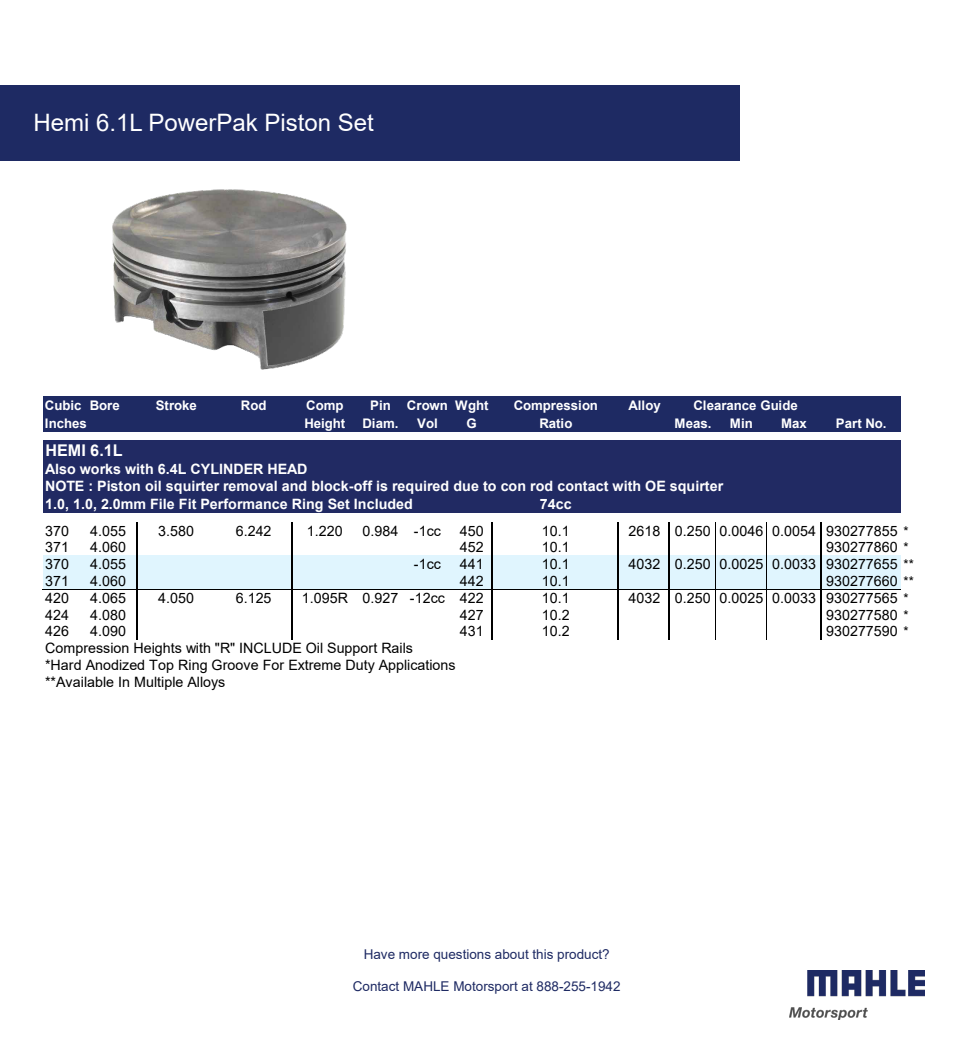
<style>
.page{position:relative;width:960px;height:1060px;background:#fff}
.page>*{position:absolute;margin:0;border:0;box-sizing:border-box;transform-origin:0 0}
.t1{font:24px "Arial";color:#fff}
.t2{font:700 16.15px "Arial";letter-spacing:.005em;color:#fff}
.t3{font:14.25px/16.8px "Arial";letter-spacing:.005em;color:#000}
.t4{font:700 14.25px/17.6px "Arial";letter-spacing:.005em;color:#fff}
.t5{font:13.5px "Arial";color:#1e2a63}
.t6{font:700 13.2px "Arial";color:#fff}
.s1{font-size:13.2px}
</style>
<div class="page">
<div style="left:43px;top:397px;width:858px;height:35px;background:#1e2a63"></div>
<div style="left:43px;top:440px;width:858px;height:73px;background:#212a63"></div>
<div style="left:43px;top:556px;width:858px;height:33px;background:#e0f5fe"></div>
<hr style="left:42px;top:589px;width:94px;height:1px;background:#000">
<hr style="left:138px;top:589px;width:153px;height:1px;background:#000">
<hr style="left:293px;top:589px;width:198px;height:1px;background:#000">
<hr style="left:493px;top:589px;width:124px;height:1px;background:#000">
<hr style="left:619px;top:589px;width:49px;height:1px;background:#000">
<hr style="left:670px;top:589px;width:150px;height:1px;background:#000">
<hr style="left:136px;top:522px;width:2px;height:118px;background:#000">
<hr style="left:291px;top:522px;width:2px;height:118px;background:#000">
<hr style="left:491px;top:522px;width:2px;height:118px;background:#000">
<hr style="left:617px;top:522px;width:2px;height:118px;background:#000">
<hr style="left:668px;top:522px;width:2px;height:118px;background:#000">
<hr style="left:715px;top:522px;width:1px;height:118px;background:#000">
<hr style="left:766px;top:522px;width:1px;height:118px;background:#000">
<hr style="left:820px;top:522px;width:1px;height:118px;background:#000">
<hr style="left:821px;top:589px;width:80px;height:1px;background:#000">
<img style="left:790px;top:970px;width:135px;height:50px">
<div style="left:0;top:85px;width:740px;height:76px;background:#1e2a63"></div>
<img style="left:112px;top:189px;width:235px;height:181px">
<h1 class="t1" style="left:33px;top:106px;width:342px">Hemi 6.1L PowerPak Piston Set</h1>
<p class="t6" style="left:45px;top:396px;width:76px">Cubic Bore</p>
<p class="t6" style="left:156px;top:396px;width:43px">Stroke</p>
<p class="t6" style="left:241px;top:396px;width:27px">Rod</p>
<p class="t6" style="left:306px;top:396px;width:39px">Comp</p>
<p class="t6" style="left:370px;top:396px;width:120px">Pin Crown Wght</p>
<p class="t6" style="left:628px;top:396px;width:34px">Alloy</p>
<p class="t6" style="left:45px;top:414px;width:43px">Inches</p>
<p class="t6" style="left:304px;top:414px;width:42px">Height</p>
<p class="t6" style="left:363px;top:414px;width:37px">Diam.</p>
<p class="t6" style="left:417px;top:414px;width:22px">Vol</p>
<p class="t6" style="left:467px;top:414px;width:12px">G</p>
<p class="t6" style="left:675px;top:414px;width:38px">Meas.</p>
<p class="t6" style="left:730px;top:414px;width:24px">Min</p>
<p class="t6" style="left:781px;top:414px;width:27px">Max</p>
<p class="t6" style="left:836px;top:414px;width:52px">Part No.</p>
<p class="t2" style="left:45px;top:439px;width:79px">HEMI 6.1L</p>
<p class="t4" style="left:45px;top:460px;width:680px">Also works with 6.4L CYLINDER HEAD<br>NOTE : Piston oil squirter removal and block-off is required due to con rod contact with OE squirter<br>1.0, 1.0, 2.0mm File Fit Performance Ring Set Included</p>
<p class="t6" style="left:514px;top:396px;width:86px">Compression</p>
<p class="t6" style="left:693px;top:396px;width:106px">Clearance Guide</p>
<p class="t6" style="left:539px;top:414px;width:35px">Ratio</p>
<p class="t4" style="left:540px;top:495px;width:33px">74cc</p>
<p class="t3" style="left:45px;top:522px;width:25px">370</p>
<p class="t3" style="left:90px;top:522px;width:37px">4.055</p>
<p class="t3" style="left:158px;top:522px;width:37px">3.580</p>
<p class="t3" style="left:236px;top:522px;width:37px">6.242</p>
<p class="t3" style="left:307px;top:522px;width:37px">1.220</p>
<p class="t3" style="left:362px;top:522px;width:80px">0.984 -1cc</p>
<p class="t3" style="left:460px;top:522px;width:25px">450</p>
<p class="t3" style="left:542px;top:522px;width:29px">10.1</p>
<p class="t3" style="left:629px;top:522px;width:282px">2618 0.250 0.0046 0.0054 930277855 <span class="s1">*</span></p>
<p class="t3" style="left:45px;top:539px;width:25px">371</p>
<p class="t3" style="left:90px;top:539px;width:37px">4.060</p>
<p class="t3" style="left:460px;top:539px;width:25px">452</p>
<p class="t3" style="left:542px;top:539px;width:29px">10.1</p>
<p class="t3" style="left:826px;top:539px;width:84px">930277860 <span class="s1">*</span></p>
<p class="t3" style="left:45px;top:556px;width:25px">370</p>
<p class="t3" style="left:90px;top:556px;width:37px">4.055</p>
<p class="t3" style="left:414px;top:556px;width:29px">-1cc</p>
<p class="t3" style="left:460px;top:556px;width:25px">441</p>
<p class="t3" style="left:542px;top:556px;width:29px">10.1</p>
<p class="t3" style="left:629px;top:556px;width:287px">4032 0.250 0.0025 0.0033 930277655 <span class="s1">**</span></p>
<p class="t3" style="left:45px;top:573px;width:25px">371</p>
<p class="t3" style="left:90px;top:573px;width:37px">4.060</p>
<p class="t3" style="left:460px;top:573px;width:25px">442</p>
<p class="t3" style="left:542px;top:573px;width:29px">10.1</p>
<p class="t3" style="left:826px;top:573px;width:89px">930277660 <span class="s1">**</span></p>
<p class="t3" style="left:45px;top:589px;width:25px">420</p>
<p class="t3" style="left:90px;top:589px;width:37px">4.065</p>
<p class="t3" style="left:158px;top:589px;width:37px">4.050</p>
<p class="t3" style="left:236px;top:589px;width:37px">6.125</p>
<p class="t3" style="left:302px;top:589px;width:183px">1.095R 0.927 -12cc 422</p>
<p class="t3" style="left:542px;top:589px;width:29px">10.1</p>
<p class="t3" style="left:629px;top:589px;width:282px">4032 0.250 0.0025 0.0033 930277565 <span class="s1">*</span></p>
<p class="t3" style="left:45px;top:606px;width:25px">424</p>
<p class="t3" style="left:90px;top:606px;width:37px">4.080</p>
<p class="t3" style="left:460px;top:606px;width:25px">427</p>
<p class="t3" style="left:542px;top:606px;width:29px">10.2</p>
<p class="t3" style="left:826px;top:606px;width:84px">930277580 <span class="s1">*</span></p>
<p class="t3" style="left:45px;top:623px;width:25px">426</p>
<p class="t3" style="left:90px;top:623px;width:37px">4.090</p>
<p class="t3" style="left:460px;top:623px;width:25px">431</p>
<p class="t3" style="left:542px;top:623px;width:29px">10.2</p>
<p class="t3" style="left:826px;top:623px;width:84px">930277590 <span class="s1">*</span></p>
<p class="t3" style="left:45px;top:640px;width:412px">Compression Heights with "R" INCLUDE Oil Support Rails<br>*Hard Anodized Top Ring Groove For Extreme Duty Applications **Available In Multiple Alloys</p>
<p class="t5" style="left:364px;top:944px;width:248px">Have more questions about this product?</p>
<p class="t5" style="left:353px;top:977px;width:269px">Contact MAHLE Motorsport at 888-255-1942</p>
</div>
